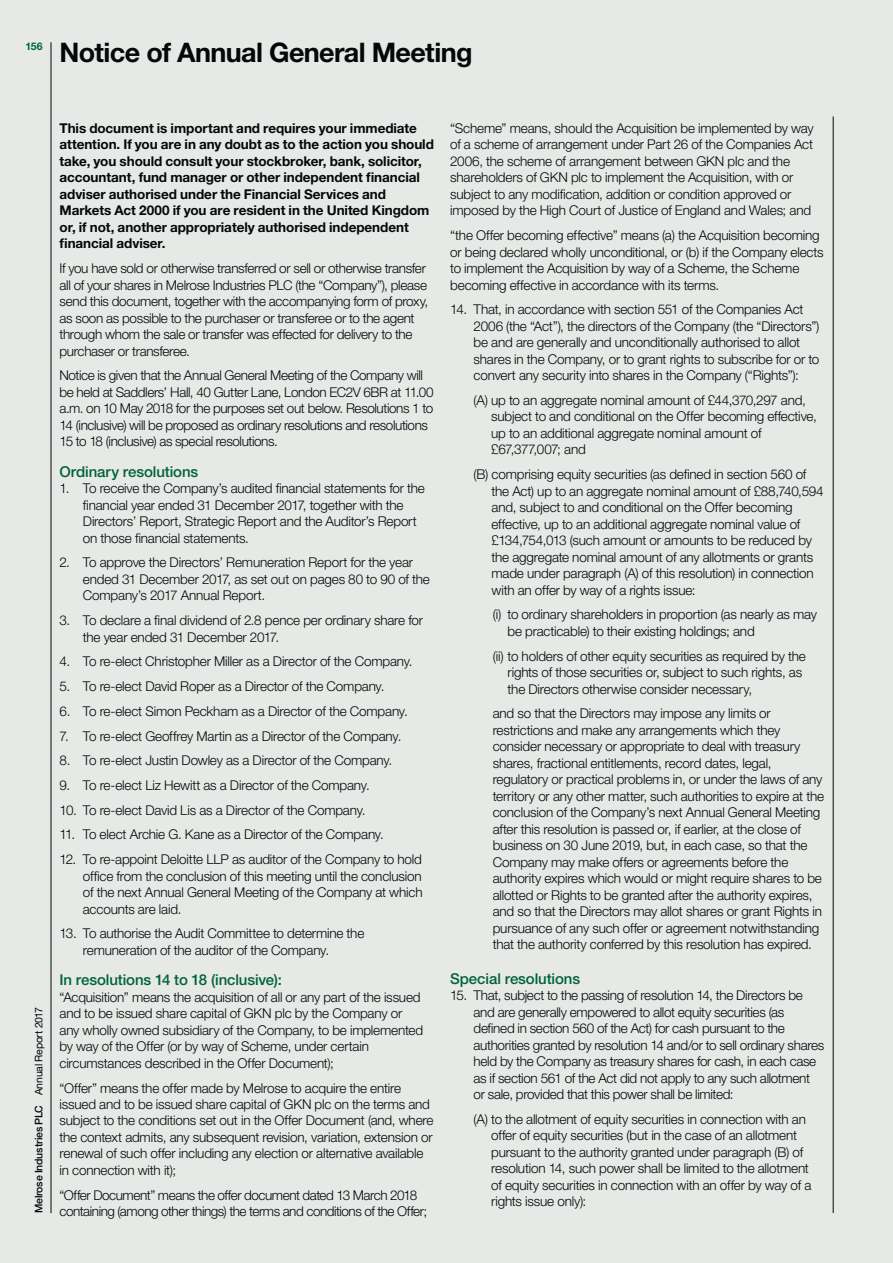
<style>
.page{position:relative;width:893px;height:1263px;background:#e6e9e5}
.page>*{position:absolute;margin:0;border:0;box-sizing:border-box;transform-origin:0 0}
.t1{font:700 27px "Helvetica Neue LT Std";letter-spacing:-.025em;color:#040809}
.t2{font:500 15px "Helvetica Neue LT Std";letter-spacing:-.005em;color:#00623f}
.t3{font:300 13.5px/16.5px "Helvetica Neue LT Std";letter-spacing:-.015em;color:#040809}
.t4{font:700 13.5px/16.5px "Helvetica Neue LT Std";letter-spacing:-.005em;color:#040809}
.t5{font:300 13.5px/16.5px "Helvetica Neue LT Std";letter-spacing:-.035em;color:#040809}
.t6{font:500 10.5px "Helvetica Neue LT Std";letter-spacing:-.02em;color:#040809}
.t7{font:700 10.5px "Helvetica Neue LT Std";color:#00623f}
.s1{font-weight:400}
</style>
<div class="page">
<hr style="left:833px;top:116px;width:1px;height:1097px;background:#040809">
<hr style="left:51px;top:42px;width:1px;height:1171px;background:#040809">
<p class="t7" style="left:26px;top:42px;width:18px">156</p>
<h1 class="t1" style="left:60px;top:42px;width:414px">Notice of Annual General Meeting</h1>
<p class="t6" style="left:35px;top:1213px;width:208px;rotate:-90deg">Melrose Industries PLC <span class="s1">Annual Report 2017</span></p>
<p class="t4" style="left:60px;top:121px;width:376px">This document is important and requires your immediate attention. If you are in any doubt as to the action you should take, you should consult your stockbroker, bank, solicitor, accountant, fund manager or other independent financial adviser authorised under the Financial Services and Markets Act 2000 if you are resident in the United Kingdom or, if not, another appropriately authorised independent financial adviser.</p>
<p class="t3" style="left:60px;top:261px;width:370px">If you have sold or otherwise transferred or sell or otherwise transfer all of your shares in Melrose Industries PLC (the “Company”), please send this document, together with the accompanying form of proxy, as soon as possible to the purchaser or transferee or to the agent through whom the sale or transfer was effected for delivery to the purchaser or transferee.</p>
<p class="t3" style="left:60px;top:368px;width:376px">Notice is given that the Annual General Meeting of the Company will be held at Saddlers’ Hall, 40 Gutter Lane, London EC2V 6BR at 11.00 a.m. on 10 May 2018 for the purposes set out below. Resolutions 1 to 14 (inclusive) will be proposed as ordinary resolutions and resolutions 15 to 18 (inclusive) as special resolutions.</p>
<p class="t2" style="left:60px;top:466px;width:140px">Ordinary resolutions</p>
<p class="t3" style="left:83px;top:481px;width:344px;text-indent:-23px">1. To receive the Company’s audited financial statements for the financial year ended 31 December 2017, together with the Directors’ Report, Strategic Report and the Auditor’s Report on those financial statements.</p>
<p class="t3" style="left:83px;top:555px;width:349px;text-indent:-23px">2. To approve the Directors’ Remuneration Report for the year ended 31 December 2017, as set out on pages 80 to 90 of the<br>Company’s 2017 Annual Report.</p>
<p class="t3" style="left:83px;top:613px;width:342px;text-indent:-23px">3. To declare a final dividend of 2.8 pence per ordinary share for the year ended 31 December 2017.</p>
<p class="t3" style="left:60px;top:654px;width:355px">4. To re-elect Christopher Miller as a Director of the Company.</p>
<p class="t3" style="left:60px;top:679px;width:326px">5. To re-elect David Roper as a Director of the Company.</p>
<p class="t3" style="left:60px;top:704px;width:350px">6. To re-elect Simon Peckham as a Director of the Company.</p>
<p class="t3" style="left:60px;top:729px;width:343px">7. To re-elect Geoffrey Martin as a Director of the Company.</p>
<p class="t3" style="left:60px;top:753px;width:334px">8. To re-elect Justin Dowley as a Director of the Company.</p>
<p class="t3" style="left:60px;top:778px;width:312px">9. To re-elect Liz Hewitt as a Director of the Company.</p>
<p class="t3" style="left:60px;top:803px;width:308px">10. To re-elect David Lis as a Director of the Company.</p>
<p class="t3" style="left:60px;top:828px;width:326px">11. To elect Archie G. Kane as a Director of the Company.</p>
<p class="t3" style="left:83px;top:852px;width:341px;text-align:justify;text-indent:-23px">12. To re-appoint Deloitte LLP as auditor of the Company to hold office from the conclusion of this meeting until the conclusion of the next Annual General Meeting of the Company at which accounts are laid.</p>
<p class="t3" style="left:83px;top:927px;width:283px;text-indent:-23px">13. To authorise the Audit Committee to determine the remuneration of the auditor of the Company.</p>
<p class="t2" style="left:60px;top:975px;width:224px">In resolutions 14 to 18 (inclusive):</p>
<p class="t3" style="left:60px;top:990px;width:365px">“Acquisition” means the acquisition of all or any part of the issued and to be issued share capital of GKN plc by the Company or any wholly owned subsidiary of the Company, to be implemented by way of the Offer (or by way of Scheme, under certain circumstances described in the Offer Document);</p>
<p class="t3" style="left:60px;top:1081px;width:375px">“Offer” means the offer made by Melrose to acquire the entire issued and to be issued share capital of GKN plc on the terms and subject to the conditions set out in the Offer Document (and, where the context admits, any subsequent revision, variation, extension or renewal of such offer including any election or alternative available in connection with it);</p>
<p class="t5" style="left:60px;top:1188px;width:369px">“Offer Document” means the offer document dated 13 March 2018 containing (among other things) the terms and conditions of the Offer;</p>
<p class="t3" style="left:450px;top:121px;width:365px">“Scheme” means, should the Acquisition be implemented by way of a scheme of arrangement under Part 26 of the Companies Act 2006, the scheme of arrangement between GKN plc and the shareholders of GKN plc to implement the Acquisition, with or subject to any modification, addition or condition approved or imposed by the High Court of Justice of England and Wales; and</p>
<p class="t3" style="left:450px;top:228px;width:375px">“the Offer becoming effective” means (a) the Acquisition becoming or being declared wholly unconditional, or (b) if the Company elects to implement the Acquisition by way of a Scheme, the Scheme becoming effective in accordance with its terms.</p>
<p class="t3" style="left:474px;top:302px;width:347px;text-indent:-23px">14. That, in accordance with section 551 of the Companies Act 2006 (the “Act”), the directors of the Company (the “Directors”) be and are generally and unconditionally authorised to allot shares in the Company, or to grant rights to subscribe for or to convert any security into shares in the Company (“Rights”):</p>
<p class="t3" style="left:491px;top:393px;width:327px;text-indent:-18px">(A) up to an aggregate nominal amount of £44,370,297 and, subject to and conditional on the Offer becoming effective, up to an additional aggregate nominal amount of £67,377,007; and</p>
<p class="t3" style="left:491px;top:467px;width:333px;text-indent:-18px">(B) comprising equity securities (as defined in section 560 of the Act) up to an aggregate nominal amount of £88,740,594 and, subject to and conditional on the Offer becoming effective, up to an additional aggregate nominal value of £134,754,013 (such amount or amounts to be reduced by the aggregate nominal amount of any allotments or grants made under paragraph (A) of this resolution) in connection with an offer by way of a rights issue:</p>
<p class="t3" style="left:508px;top:607px;width:311px;text-indent:-15px">(i) to ordinary shareholders in proportion (as nearly as may be practicable) to their existing holdings; and</p>
<p class="t3" style="left:508px;top:649px;width:300px;text-indent:-15px">(ii) to holders of other equity securities as required by the rights of those securities or, subject to such rights, as the Directors otherwise consider necessary,</p>
<p class="t3" style="left:493px;top:706px;width:333px">and so that the Directors may impose any limits or restrictions and make any arrangements which they consider necessary or appropriate to deal with treasury shares, fractional entitlements, record dates, legal, regulatory or practical problems in, or under the laws of any territory or any other matter, such authorities to expire at the conclusion of the Company’s next Annual General Meeting after this resolution is passed or, if earlier, at the close of business on 30 June 2019, but, in each case, so that the Company may make offers or agreements before the authority expires which would or might require shares to be allotted or Rights to be granted after the authority expires, and so that the Directors may allot shares or grant Rights in pursuance of any such offer or agreement notwithstanding that the authority conferred by this resolution has expired.</p>
<p class="t2" style="left:450px;top:973px;width:131px">Special resolutions</p>
<p class="t3" style="left:474px;top:988px;width:352px;text-indent:-23px">15. That, subject to the passing of resolution 14, the Directors be and are generally empowered to allot equity securities (as defined in section 560 of the Act) for cash pursuant to the authorities granted by resolution 14 and/or to sell ordinary shares held by the Company as treasury shares for cash, in each case as if section 561 of the Act did not apply to any such allotment or sale, provided that this power shall be limited:</p>
<p class="t3" style="left:491px;top:1112px;width:322px;text-indent:-18px">(A) to the allotment of equity securities in connection with an offer of equity securities (but in the case of an allotment pursuant to the authority granted under paragraph (B) of resolution 14, such power shall be limited to the allotment of equity securities in connection with an offer by way of a rights issue only):</p>
</div>
